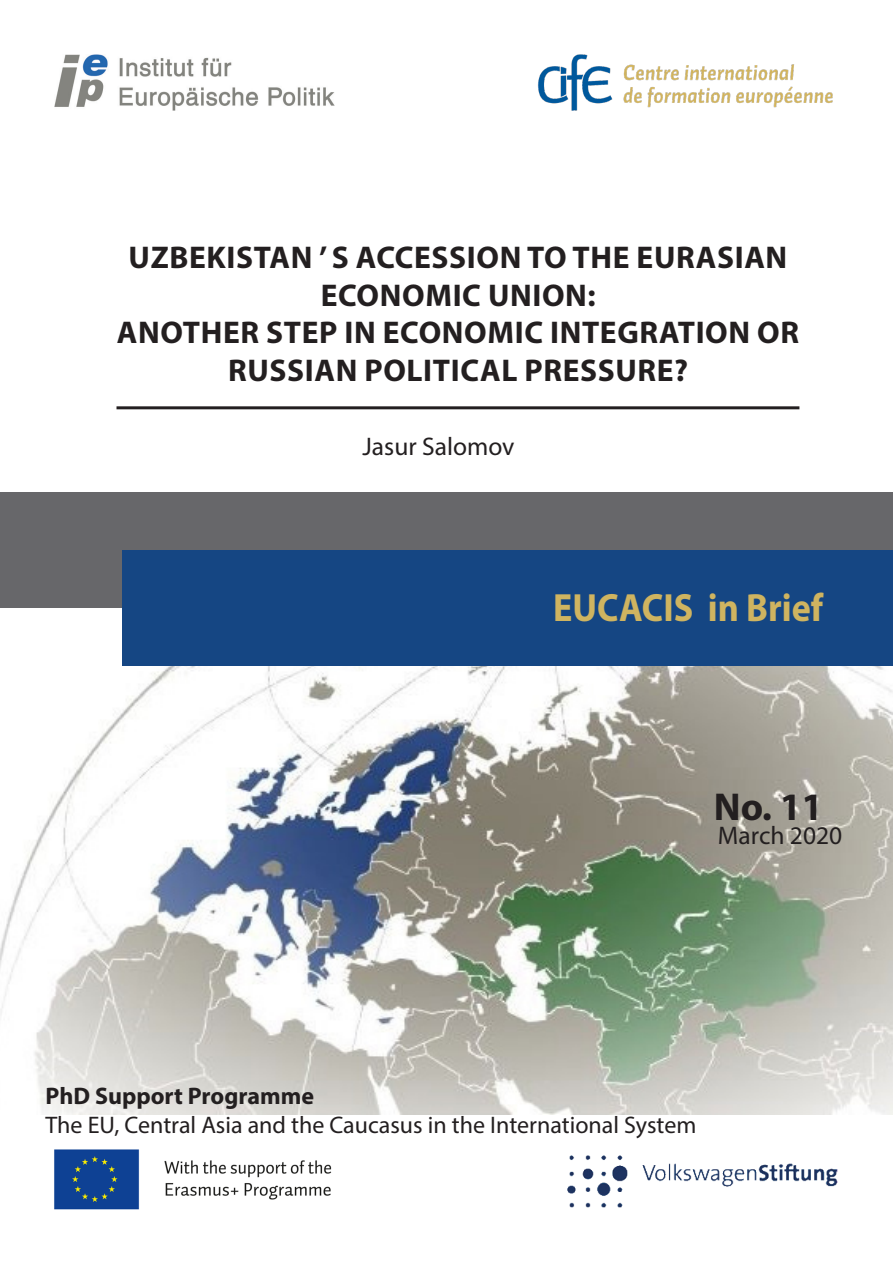
<style>
.page{position:relative;width:893px;height:1263px;background:#fff}
.page>*{position:absolute;margin:0;border:0;box-sizing:border-box;transform-origin:0 0}
.t1{font:700 39.45px "Myriad Pro";color:#cfb460;scale:.92 1}
.t2{font:700 39px "Myriad Pro";color:#231f20}
.Titel_Titel{font:700 31.5px/37.5px "Myriad Pro";letter-spacing:.02em;color:#231f20;text-align:center}
.Titel_Authoren{font:25.5px "Myriad Pro";color:#231f20}
.Inhaltsverzeichnis_K{font:25.5px "Myriad Pro";color:#231f20}
.t3{font:24px "Myriad Pro";color:#231f20}
.t4{font:700 24px "Myriad Pro";color:#231f20}
</style>
<div class="page">
<img style="left:54px;top:54px;width:281px;height:56px">
<img style="left:538px;top:54px;width:295px;height:56px">
<img style="left:54px;top:1149px;width:278px;height:61px">
<img style="left:568px;top:1155px;width:270px;height:53px">
<img style="left:0;top:666px;width:893px;height:448px">
<div style="left:0;top:492px;width:893px;height:116px;background:#67676a"></div>
<div style="left:122px;top:550px;width:771px;height:116px;background:#154683"></div>
<hr style="left:117px;top:406px;width:682px;height:3px;background:#231f20">
<p class="Titel_Titel" style="left:117px;top:238px;width:684px">UZBEKISTAN ’ S ACCESSION TO THE EURASIAN<br>ECONOMIC UNION:<br>ANOTHER STEP IN ECONOMIC INTEGRATION OR<br>RUSSIAN POLITICAL PRESSURE?</p>
<p class="Titel_Authoren" style="left:363px;top:431px;width:153px">Jasur Salomov</p>
<p class="t1" style="left:553px;top:582px;width:295px">EUCACIS in Brief</p>
<p class="t2" style="left:714px;top:781px;width:111px">No. 11</p>
<p class="Inhaltsverzeichnis_K" style="left:718px;top:820px;width:126px">March 2020</p>
<p class="t4" style="left:45px;top:1080px;width:270px">PhD Support Programme</p>
<p class="t3" style="left:45px;top:1110px;width:652px">The EU, Central Asia and the Caucasus in the International System</p>
</div>
